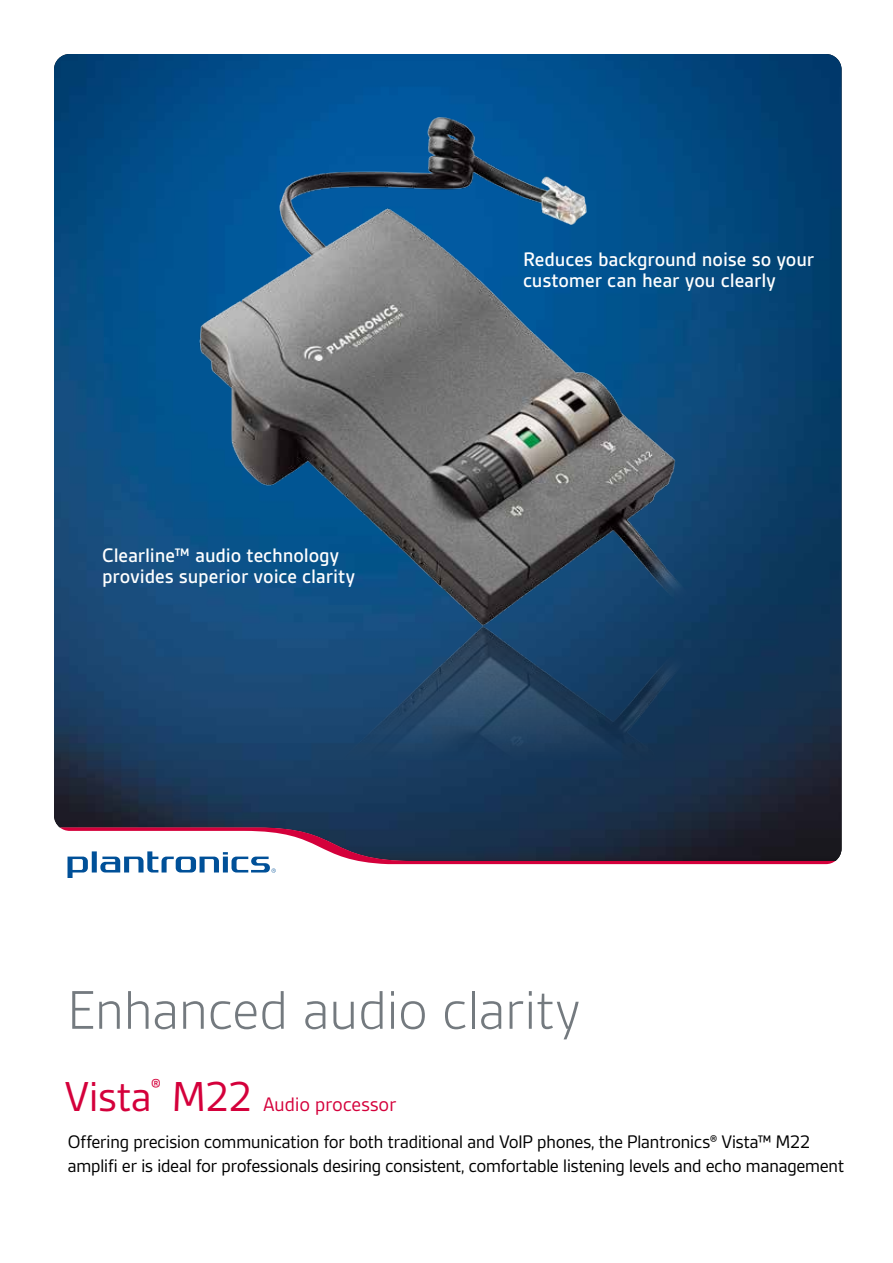
<style>
.page{position:relative;width:893px;height:1263px;background:#fff}
.page>*{position:absolute;margin:0;border:0;box-sizing:border-box;transform-origin:0 0}
.t1{font:300 58.5px "Gesta";letter-spacing:-.03em;color:#747a7f}
.t2{font:500 21px/21px "Gesta";letter-spacing:-.005em;color:#fff}
.t3{font:21px "Gesta";letter-spacing:-.02em;color:#d4003b}
.t4{font:19.5px/24px "Gesta";letter-spacing:-.035em;color:#000}
.s1{font-size:45px}
</style>
<div class="page">
<img style="left:54px;top:54px;width:788px;height:807px">
<svg style="left:60px;top:827px;width:775px;height:51px"></svg>
<img style="left:179px;top:105px;width:535px;height:503px">
<img style="left:179px;top:608px;width:535px;height:270px">
<p class="t2" style="left:102px;top:545px;width:255px">Clearline™ audio technology provides superior voice clarity</p>
<p class="t2" style="left:523px;top:249px;width:293px">Reduces background noise so your customer can hear you clearly</p>
<h1 class="t1" style="left:67px;top:980px;width:515px">Enhanced audio clarity</h1>
<p class="t3" style="left:64px;top:1094px;width:333px"><span class="s1">Vista</span><sup>®</sup> <span class="s1">M22</span> Audio processor</p>
<p class="t4" style="left:67px;top:1130px;width:778px">Offering precision communication for both traditional and VoIP phones, the Plantronics® Vista™ M22 amplifi er is ideal for professionals desiring consistent, comfortable listening levels and echo management</p>
</div>
